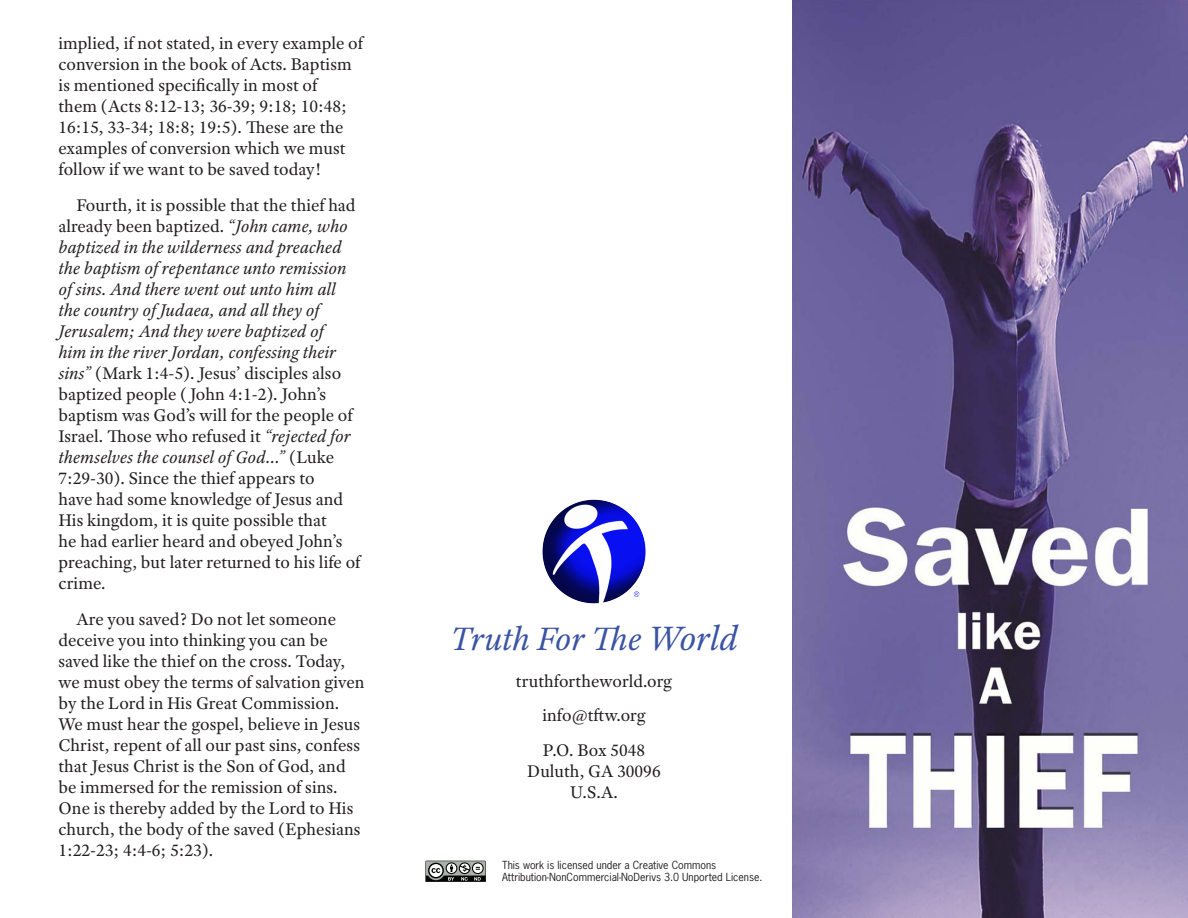
<style>
.page{position:relative;width:1188px;height:918px;background:#fff}
.page>*{position:absolute;margin:0;border:0;box-sizing:border-box;transform-origin:0 0}
.t1{font:italic 34.5px "Adobe Text Pro";letter-spacing:-.005em;color:#3a53a3}
.tractText{font:18px/21px "Adobe Text Pro";color:#231f20}
.t2{font:10.5px/12.6px "News Gothic Std";color:#231f20}
.s1{font-style:italic}
.s2{font-size:36px}
</style>
<div class="page">
<img style="left:542px;top:499px;width:104px;height:105px">
<img style="left:792px;top:0;width:396px;height:918px">
<svg style="left:425px;top:861px;width:61px;height:21px"></svg>
<p class="tractText" style="left:58px;top:32px;width:306px">implied, if not stated, in every example of conversion in the book of Acts. Baptism is mentioned specifically in most of<br>them (Acts 8:12-13; 36-39; 9:18; 10:48; 16:15, 33-34; 18:8; 19:5). These are the examples of conversion which we must follow if we want to be saved today!</p>
<p class="tractText" style="left:58px;top:194px;width:303px;text-indent:18px">Fourth, it is possible that the thief had already been baptized. <span class="s1">“John came, who baptized in the wilderness and preached the baptism of repentance unto remission of sins. And there went out unto him all the country of Judaea, and all they of Jerusalem; And they were baptized of<br>him in the river Jordan, confessing their sins”</span> (Mark 1:4-5). Jesus’ disciples also baptized people ( John 4:1-2). John’s baptism was God’s will for the people of Israel. Those who refused it <span class="s1">“rejected for themselves the counsel of God...”</span> (Luke 7:29-30). Since the thief appears to<br>have had some knowledge of Jesus and His kingdom, it is quite possible that<br>he had earlier heard and obeyed John’s preaching, but later returned to his life of crime.</p>
<p class="tractText" style="left:58px;top:608px;width:307px;text-indent:18px">Are you saved? Do not let someone deceive you into thinking you can be saved like the thief on the cross. Today, we must obey the terms of salvation given by the Lord in His Great Commission.<br>We must hear the gospel, believe in Jesus Christ, repent of all our past sins, confess that Jesus Christ is the Son of God, and be immersed for the remission of sins.<br>One is thereby added by the Lord to His church, the body of the saved (Ephesians 1:22-23; 4:4-6; 5:23).</p>
<p class="t1" style="left:450px;top:617px;width:289px">Truth For The <span class="s2">World</span></p>
<p class="tractText" style="left:516px;top:670px;width:158px">truthfortheworld.org</p>
<p class="tractText" style="left:543px;top:705px;width:104px">info@tftw.org</p>
<p class="tractText" style="left:543px;top:739px;width:104px">P.O. Box 5048</p>
<p class="tractText" style="left:527px;top:760px;width:135px">Duluth, GA 30096</p>
<p class="tractText" style="left:570px;top:781px;width:49px">U.S.A.</p>
<p class="t2" style="left:502px;top:859px;width:262px">This work is licensed under a Creative Commons<br>Attribution-NonCommercial-NoDerivs 3.0 Unported License.</p>
</div>
